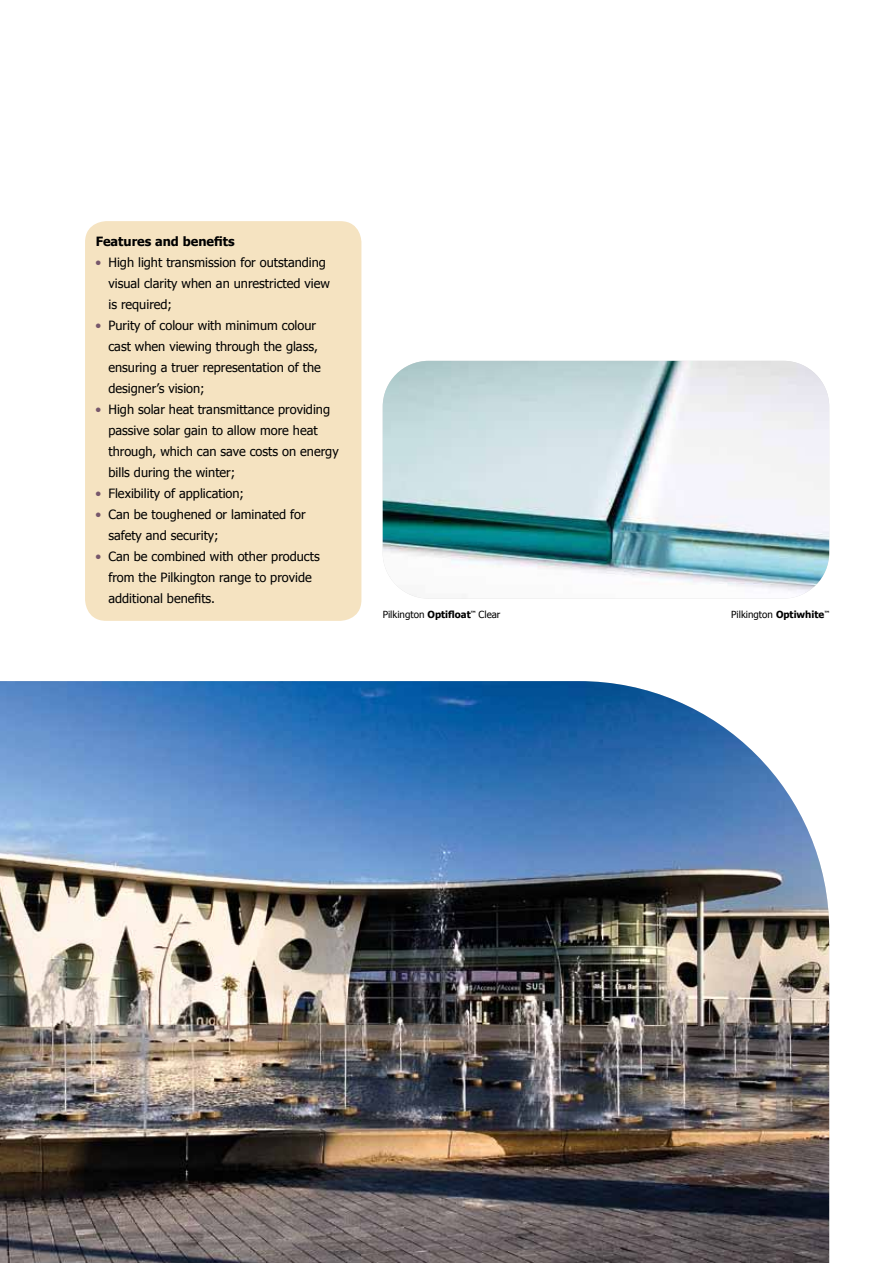
<style>
.page{position:relative;width:893px;height:1263px;background:#fff}
.page>*{position:absolute;margin:0;border:0;box-sizing:border-box;transform-origin:0 0}
.t1{font:12.75px/21px "Tahoma";color:#000}
.t2{font:700 12.75px "Tahoma";color:#000}
.t3{font:9.75px "Tahoma";color:#000}
.s1{color:#77576b}
.s2{font-weight:700}
</style>
<div class="page">
<div style="left:85px;top:221px;width:276px;height:400px;background:#f5e3c1;border-radius:21px"></div>
<img style="left:383px;top:361px;width:446px;height:237px">
<img style="left:0;top:681px;width:829px;height:582px">
<p class="t2" style="left:96px;top:232px;width:140px">Features and benefits</p>
<p class="t1" style="left:108px;top:251px;width:223px;text-indent:-13px"><span class="s1">●</span> High light transmission for outstanding visual clarity when an unrestricted view is required;</p>
<p class="t1" style="left:108px;top:314px;width:214px;text-indent:-13px"><span class="s1">●</span> Purity of colour with minimum colour cast when viewing through the glass, ensuring a truer representation of the designer’s vision;</p>
<p class="t1" style="left:108px;top:398px;width:232px;text-indent:-13px"><span class="s1">●</span> High solar heat transmittance providing passive solar gain to allow more heat through, which can save costs on energy bills during the winter;</p>
<p class="t1" style="left:96px;top:482px;width:150px"><span class="s1">●</span> Flexibility of application;</p>
<p class="t1" style="left:108px;top:503px;width:199px;text-indent:-13px"><span class="s1">●</span> Can be toughened or laminated for safety and security;</p>
<p class="t1" style="left:108px;top:545px;width:213px;text-indent:-13px"><span class="s1">●</span> Can be combined with other products from the Pilkington range to provide additional benefits.</p>
<p class="t3" style="left:383px;top:608px;width:119px">Pilkington <span class="s2">Optifloat</span><sup>™</sup> Clear</p>
<p class="t3" style="left:731px;top:608px;width:99px">Pilkington <span class="s2">Optiwhite</span><sup>™</sup></p>
</div>
